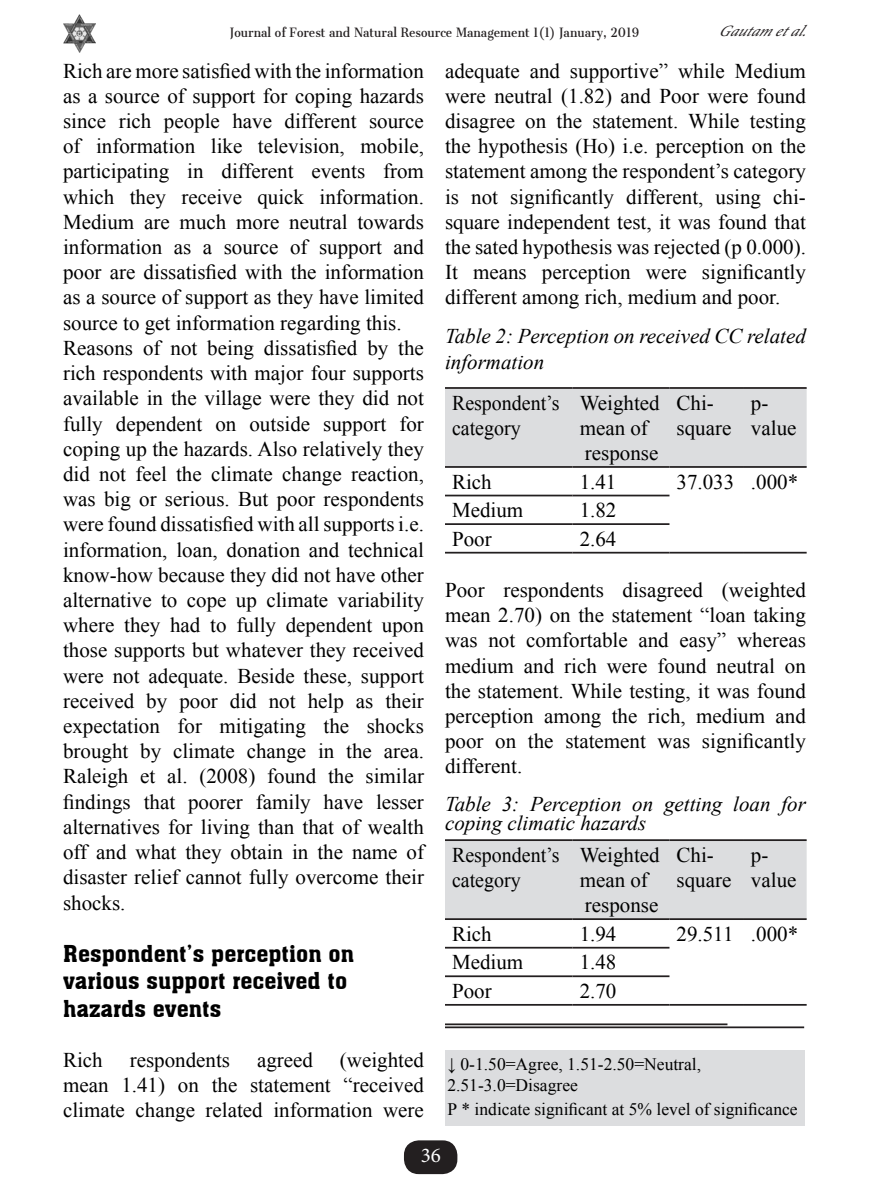
<style>
.page{position:relative;width:869px;height:1191px;background:#fff}
.page>*{position:absolute;margin:0;border:0;box-sizing:border-box;transform-origin:0 0}
.t1{font:22.75px/27.3px "Aachen BT";color:#000}
.t2{font:21px/25.2px "Times New Roman";color:#000;text-align:justify}
.t3{font:italic 21px/25.2px "Times New Roman";color:#000}
.t4{font:21px/25.2px "Times New Roman";color:#000;scale:.95 1}
.t5{font:21px "Minion Pro";color:#fff}
.t6{font:17.5px/21px "Times New Roman";color:#000}
.t7{font:italic 15.75px "Minion Pro";color:#231f20}
.t8{font:12.25px "Cantata One";color:#231f20;scale:.9 1}
</style>
<div class="page">
<div style="left:404px;top:1141px;width:52px;height:32px;background:#231f20;border-radius:14px"></div>
<div style="left:404px;top:1140px;width:53px;height:34px;border:2px solid #231f20;border-radius:14px"></div>
<img style="left:63px;top:15px;width:32px;height:38px">
<div style="left:445px;top:389px;width:361px;height:77px;background:#dcdddf"></div>
<hr style="left:445px;top:387px;width:127px;height:2px;background:#231f20">
<hr style="left:572px;top:387px;width:97px;height:2px;background:#231f20">
<hr style="left:669px;top:387px;width:74px;height:2px;background:#231f20">
<hr style="left:743px;top:387px;width:63px;height:2px;background:#231f20">
<hr style="left:445px;top:466px;width:127px;height:2px;background:#231f20">
<hr style="left:572px;top:466px;width:97px;height:2px;background:#231f20">
<hr style="left:669px;top:466px;width:74px;height:2px;background:#231f20">
<hr style="left:743px;top:466px;width:63px;height:2px;background:#231f20">
<hr style="left:445px;top:494px;width:127px;height:2px;background:#231f20">
<hr style="left:572px;top:494px;width:97px;height:2px;background:#231f20">
<hr style="left:445px;top:523px;width:127px;height:2px;background:#231f20">
<hr style="left:572px;top:523px;width:97px;height:2px;background:#231f20">
<hr style="left:445px;top:552px;width:127px;height:1px;background:#231f20">
<hr style="left:572px;top:552px;width:97px;height:1px;background:#231f20">
<hr style="left:669px;top:552px;width:74px;height:1px;background:#231f20">
<hr style="left:743px;top:552px;width:63px;height:1px;background:#231f20">
<div style="left:445px;top:841px;width:361px;height:77px;background:#dcdddf"></div>
<hr style="left:445px;top:839px;width:127px;height:2px;background:#231f20">
<hr style="left:572px;top:839px;width:97px;height:2px;background:#231f20">
<hr style="left:669px;top:839px;width:74px;height:2px;background:#231f20">
<hr style="left:743px;top:839px;width:63px;height:2px;background:#231f20">
<hr style="left:445px;top:918px;width:127px;height:2px;background:#231f20">
<hr style="left:572px;top:918px;width:97px;height:2px;background:#231f20">
<hr style="left:669px;top:918px;width:74px;height:2px;background:#231f20">
<hr style="left:743px;top:918px;width:63px;height:2px;background:#231f20">
<hr style="left:445px;top:946px;width:127px;height:2px;background:#231f20">
<hr style="left:572px;top:946px;width:97px;height:2px;background:#231f20">
<hr style="left:445px;top:975px;width:127px;height:2px;background:#231f20">
<hr style="left:572px;top:975px;width:97px;height:2px;background:#231f20">
<hr style="left:445px;top:1004px;width:127px;height:1px;background:#231f20">
<hr style="left:572px;top:1004px;width:97px;height:1px;background:#231f20">
<hr style="left:669px;top:1004px;width:74px;height:1px;background:#231f20">
<hr style="left:743px;top:1004px;width:63px;height:1px;background:#231f20">
<div style="left:445px;top:1050px;width:359px;height:75px;background:#dcdddf"></div>
<hr style="left:445px;top:1026px;width:358px;height:2px;background:#231f20">
<hr style="left:445px;top:1023px;width:282px;height:2px;background:#231f20">
<p class="t7" style="left:718px;top:20px;width:99px">Gautametal.</p>
<p class="t8" style="left:230px;top:25px;width:456px">Journal of Forest and Natural Resource Management 1(1) January, 2019</p>
<p class="t2" style="left:63px;top:58px;width:362px">Rich are more satisfied with the information as a source of support for coping hazards since rich people have different source of information like television, mobile, participating in different events from which they receive quick information.<br>Medium are much more neutral towards information as a source of support and poor are dissatisfied with the information as a source of support as they have limited source to get information regarding this.</p>
<p class="t2" style="left:63px;top:335px;width:362px">Reasons of not being dissatisfied by the rich respondents with major four supports available in the village were they did not fully dependent on outside support for coping up the hazards. Also relatively they did not feel the climate change reaction, was big or serious. But poor respondents were found dissatisfied with all supports i.e. information, loan, donation and technical know-how because they did not have other alternative to cope up climate variability where they had to fully dependent upon those supports but whatever they received were not adequate. Beside these, support received by poor did not help as their expectation for mitigating the shocks brought by climate change in the area.<br>Raleigh et al. (2008) found the similar findings that poorer family have lesser alternatives for living than that of wealth off and what they obtain in the name of disaster relief cannot fully overcome their shocks.</p>
<p class="t1" style="left:63px;top:939px;width:292px">Respondent’s perception on various support received to hazards events</p>
<p class="t2" style="left:63px;top:1047px;width:41px">Rich</p>
<p class="t2" style="left:130px;top:1047px;width:102px">respondents</p>
<p class="t2" style="left:257px;top:1047px;width:57px">agreed</p>
<p class="t2" style="left:445px;top:58px;width:362px">adequate and supportive” while Medium were neutral (1.82) and Poor were found disagree on the statement. While testing the hypothesis (Ho) i.e. perception on the statement among the respondent’s category is not significantly different, using chi&shy;square independent test, it was found that the sated hypothesis was rejected (p 0.000).<br>It means perception were significantly different among rich, medium and poor.</p>
<p class="t3" style="left:445px;top:323px;width:362px">Table 2: Perception on received CC related information</p>
<p class="t4" style="left:452px;top:389px;width:115px">Respondent’s category</p>
<p class="t2" style="left:579px;top:389px;width:81px">Weighted mean of</p>
<p class="t2" style="left:584px;top:440px;width:75px">response</p>
<p class="t2" style="left:676px;top:389px;width:39px">Chi-</p>
<p class="t2" style="left:676px;top:415px;width:56px">square</p>
<p class="t2" style="left:750px;top:389px;width:19px">p-</p>
<p class="t2" style="left:750px;top:415px;width:47px">value</p>
<p class="t2" style="left:452px;top:468px;width:41px">Rich</p>
<p class="t2" style="left:579px;top:468px;width:38px">1.41</p>
<p class="t2" style="left:676px;top:468px;width:59px">37.033</p>
<p class="t2" style="left:750px;top:468px;width:49px">.000*</p>
<p class="t2" style="left:452px;top:497px;width:73px">Medium</p>
<p class="t2" style="left:579px;top:497px;width:38px">1.82</p>
<p class="t2" style="left:452px;top:526px;width:41px">Poor</p>
<p class="t2" style="left:579px;top:526px;width:38px">2.64</p>
<p class="t2" style="left:445px;top:577px;width:362px">Poor respondents disagreed (weighted mean 2.70) on the statement “loan taking was not comfortable and easy” whereas medium and rich were found neutral on the statement. While testing, it was found perception among the rich, medium and poor on the statement was significantly different.</p>
<p class="t3" style="left:445px;top:794px;width:362px;line-height:19.2px">Table 3: Perception on getting loan for coping climatic hazards</p>
<p class="t4" style="left:452px;top:841px;width:115px">Respondent’s category</p>
<p class="t2" style="left:579px;top:841px;width:81px">Weighted mean of</p>
<p class="t2" style="left:584px;top:892px;width:75px">response</p>
<p class="t2" style="left:676px;top:841px;width:39px">Chi-</p>
<p class="t2" style="left:676px;top:867px;width:56px">square</p>
<p class="t2" style="left:750px;top:841px;width:19px">p-</p>
<p class="t2" style="left:750px;top:867px;width:47px">value</p>
<p class="t2" style="left:452px;top:920px;width:41px">Rich</p>
<p class="t2" style="left:579px;top:920px;width:38px">1.94</p>
<p class="t2" style="left:676px;top:920px;width:58px">29.511</p>
<p class="t2" style="left:750px;top:920px;width:49px">.000*</p>
<p class="t2" style="left:452px;top:949px;width:73px">Medium</p>
<p class="t2" style="left:579px;top:949px;width:38px">1.48</p>
<p class="t2" style="left:452px;top:978px;width:41px">Poor</p>
<p class="t2" style="left:579px;top:978px;width:38px">2.70</p>
<p class="t2" style="left:63px;top:1047px;width:362px;text-indent:277px">(weighted mean 1.41) on the statement “received climate change related information were</p>
<p class="t6" style="left:447px;top:1053px;width:255px">↓ 0-1.50=Agree, 1.51-2.50=Neutral,<br>2.51-3.0=Disagree</p>
<p class="t6" style="left:447px;top:1098px;width:351px">Ρ * indicate significant at 5% level of significance</p>
<p class="t5" style="left:420px;top:1141px;width:22px">36</p>
</div>
